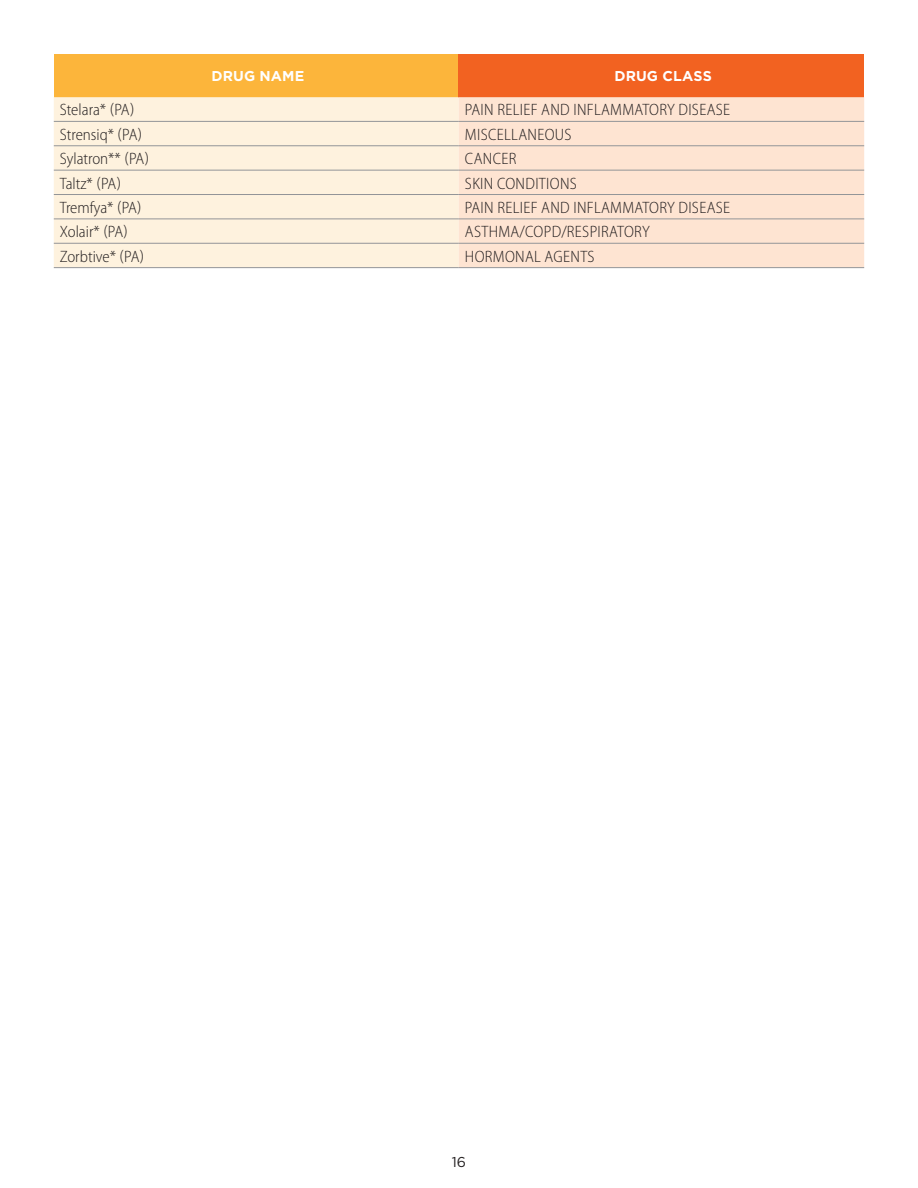
<style>
.page{position:relative;width:918px;height:1188px;background:#fff}
.page>*{position:absolute;margin:0;border:0;box-sizing:border-box;transform-origin:0 0}
.List_Header{font:300 semi-condensed 16.5px "Myriad Pro";letter-spacing:.02em;color:#231f20}
.List_Header-2{font:300 semi-condensed 16.5px "Myriad Pro";color:#231f20}
.List_Header-3{font:300 semi-condensed 16.5px "Myriad Pro";letter-spacing:-.005em;color:#231f20}
.Table_column_header{font:700 14.25px "Gotham";letter-spacing:.005em;color:#fff}
.t1{font:14.25px "Gotham";color:#231f20}
</style>
<div class="page">
<div style="left:54px;top:54px;width:405px;height:43px;background:#fcb53b"></div>
<div style="left:459px;top:54px;width:405px;height:43px;background:#f26221"></div>
<div style="left:54px;top:97px;width:405px;height:170px;background:#fef2de"></div>
<div style="left:459px;top:97px;width:405px;height:170px;background:#fee4d2"></div>
<hr style="left:54px;top:121px;width:405px;height:1px;background:#939598">
<hr style="left:459px;top:121px;width:405px;height:1px;background:#939598">
<hr style="left:54px;top:146px;width:405px;height:1px;background:#939598">
<hr style="left:459px;top:146px;width:405px;height:1px;background:#939598">
<hr style="left:54px;top:170px;width:405px;height:1px;background:#939598">
<hr style="left:459px;top:170px;width:405px;height:1px;background:#939598">
<hr style="left:54px;top:194px;width:405px;height:1px;background:#939598">
<hr style="left:459px;top:194px;width:405px;height:1px;background:#939598">
<hr style="left:54px;top:219px;width:405px;height:1px;background:#939598">
<hr style="left:459px;top:219px;width:405px;height:1px;background:#939598">
<hr style="left:54px;top:243px;width:405px;height:1px;background:#939598">
<hr style="left:459px;top:243px;width:405px;height:1px;background:#939598">
<hr style="left:54px;top:267px;width:405px;height:1px;background:#939598">
<hr style="left:459px;top:267px;width:405px;height:1px;background:#939598">
<p class="Table_column_header" style="left:212px;top:67px;width:94px">DRUG NAME</p>
<p class="Table_column_header" style="left:614px;top:67px;width:99px">DRUG CLASS</p>
<p class="List_Header-3" style="left:60px;top:101px;width:76px">Stelara* (PA)</p>
<p class="List_Header" style="left:465px;top:101px;width:267px">PAIN RELIEF AND INFLAMMATORY DISEASE</p>
<p class="List_Header-2" style="left:60px;top:125px;width:84px">Strensiq* (PA)</p>
<p class="List_Header" style="left:465px;top:125px;width:108px">MISCELLANEOUS</p>
<p class="List_Header-2" style="left:60px;top:150px;width:91px">Sylatron** (PA)</p>
<p class="List_Header" style="left:465px;top:150px;width:53px">CANCER</p>
<p class="List_Header" style="left:60px;top:174px;width:63px">Taltz* (PA)</p>
<p class="List_Header" style="left:465px;top:174px;width:113px">SKIN CONDITIONS</p>
<p class="List_Header-3" style="left:60px;top:198px;width:83px">Tremfya* (PA)</p>
<p class="List_Header" style="left:465px;top:198px;width:267px">PAIN RELIEF AND INFLAMMATORY DISEASE</p>
<p class="List_Header-2" style="left:60px;top:223px;width:70px">Xolair* (PA)</p>
<p class="List_Header" style="left:465px;top:223px;width:186px">ASTHMA/COPD/RESPIRATORY</p>
<p class="List_Header-2" style="left:60px;top:247px;width:86px">Zorbtive* (PA)</p>
<p class="List_Header" style="left:465px;top:247px;width:131px">HORMONAL AGENTS</p>
<p class="t1" style="left:452px;top:1153px;width:16px">16</p>
</div>
